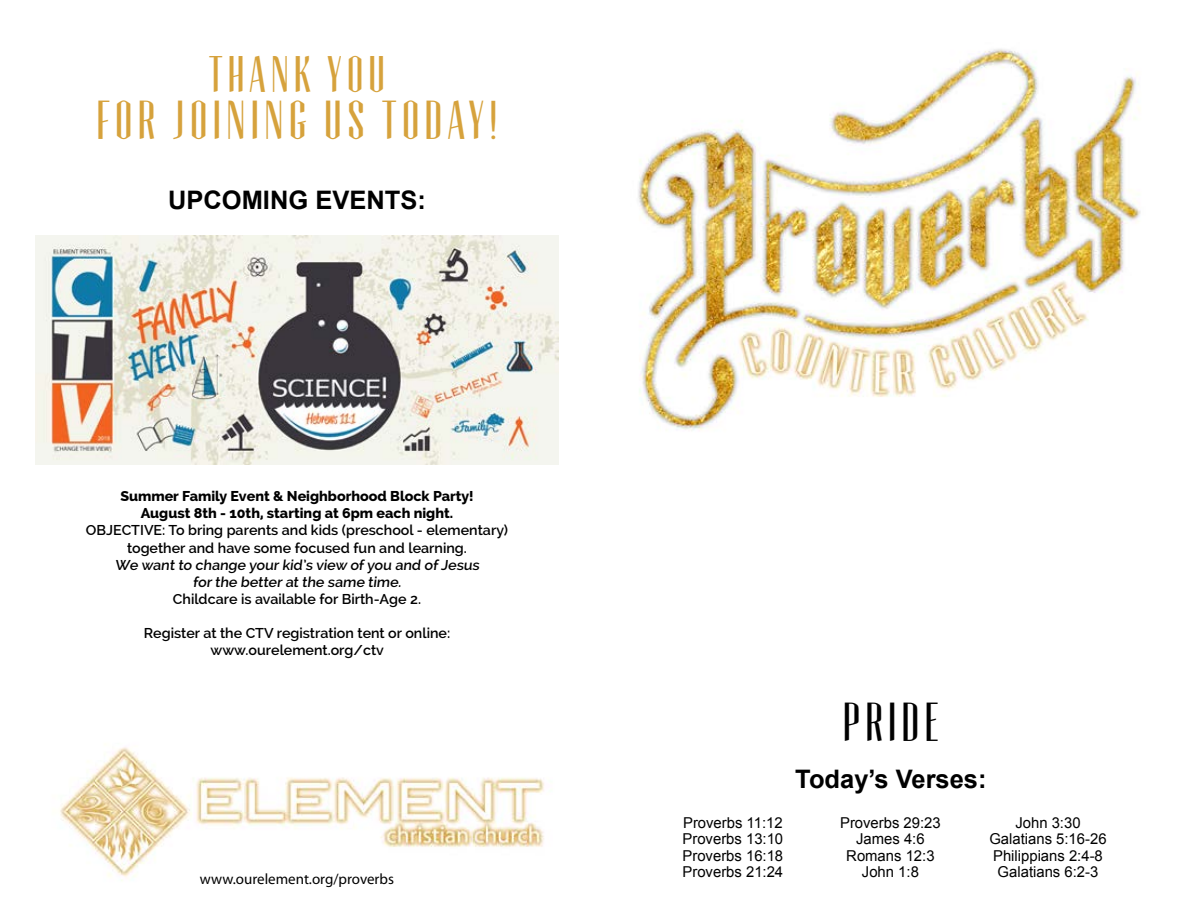
<style>
.page{position:relative;width:1188px;height:918px;background:#fff}
.page>*{position:absolute;margin:0;border:0;box-sizing:border-box;transform-origin:0 0}
.t1{font:48px "Tommaso";letter-spacing:.1em;color:#d6a23c}
.t2{font:48px "Tommaso";letter-spacing:.1em;color:#000}
.t3{font:45px "Tommaso";letter-spacing:.1em;color:#d6a23c}
.t4{font:700 25.5px "Arial";color:#000}
.t5{font:15px/16.5px "Arial";color:#000;text-align:center}
.t6{font:15px "Myriad Pro";color:#000}
.t7{font:600 14.25px/17.1px "Raleway";color:#000;text-align:center}
.t8{font:800 14.25px/17.1px "Raleway";color:#000;text-align:center}
</style>
<div class="page">
<img style="left:35px;top:49px;width:1106px;height:832px">
<img style="left:36px;top:236px;width:522px;height:229px">
<h2 class="t3" style="left:209px;top:48px;width:178px">THANK YOU</h2>
<h1 class="t1" style="left:96px;top:92px;width:403px">FOR JOINING US TODAY!</h1>
<h3 class="t4" style="left:168px;top:184px;width:259px">UPCOMING EVENTS:</h3>
<p class="t8" style="left:120px;top:488px;width:355px">Summer Family Event &amp; Neighborhood Block Party!<br>August 8th - 10th, starting at 6pm each night.</p>
<p class="t7" style="left:86px;top:522px;width:424px">OBJECTIVE: To bring parents and kids (preschool - elementary) together and have some focused fun and learning.<br>We want to change your kid’s view of you and of Jesus<br>for the better at the same time.<br>Childcare is available for Birth-Age 2.</p>
<p class="t7" style="left:144px;top:625px;width:308px">Register at the CTV registration tent or online: www.ourelement.org/ctv</p>
<p class="t6" style="left:200px;top:870px;width:196px">www.ourelement.org/proverbs</p>
<h1 class="t2" style="left:843px;top:694px;width:97px">PRIDE</h1>
<h3 class="t4" style="left:795px;top:762px;width:193px">Today’s Verses:</h3>
<p class="t5" style="left:683px;top:814px;width:102px;text-align:justify">Proverbs 11:12<br>Proverbs 13:10<br>Proverbs 16:18<br>Proverbs 21:24</p>
<p class="t5" style="left:840px;top:814px;width:102px">Proverbs 29:23<br>James 4:6<br>Romans 12:3<br>John 1:8</p>
<p class="t5" style="left:989px;top:814px;width:119px">John 3:30<br>Galatians 5:16-26<br>Philippians 2:4-8<br>Galatians 6:2-3</p>
</div>
